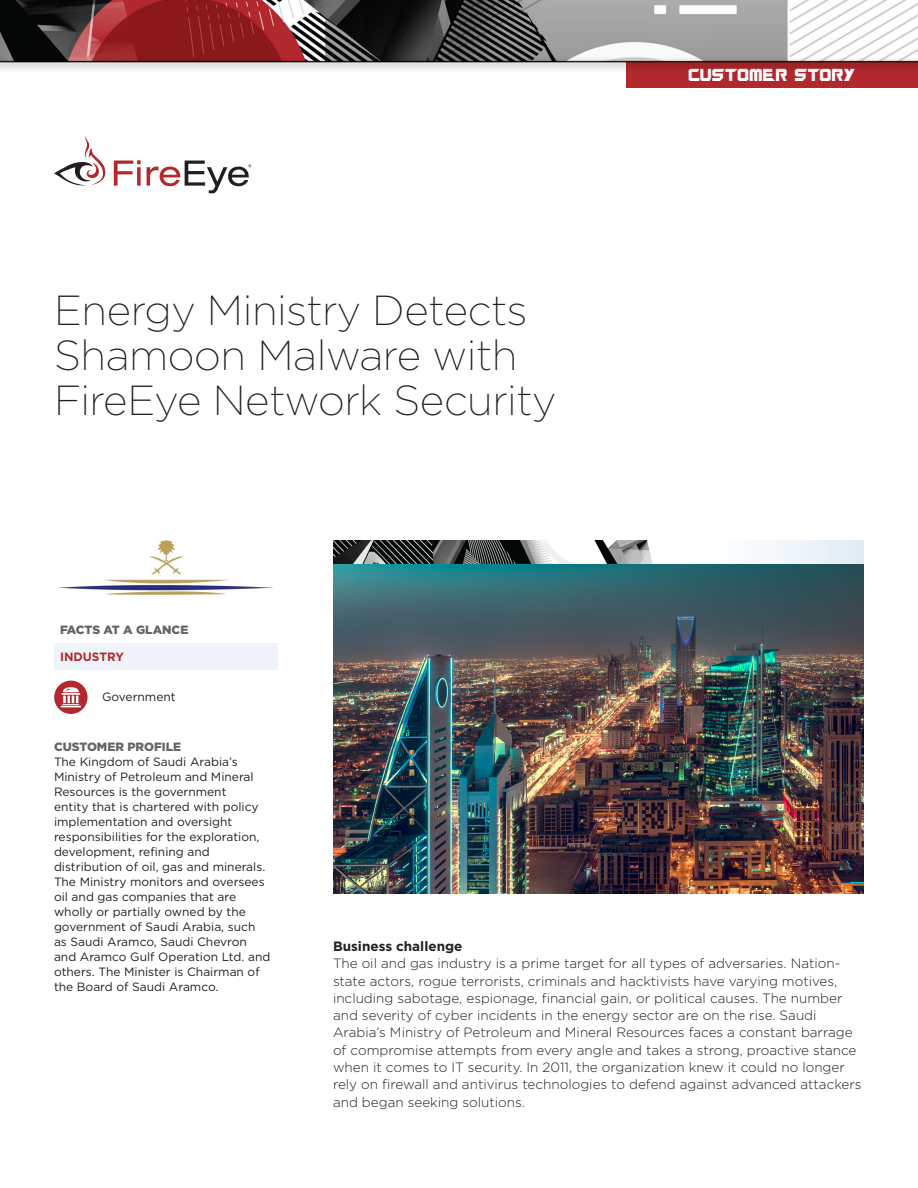
<style>
.page{position:relative;width:918px;height:1188px;background:#fff}
.page>*{position:absolute;margin:0;border:0;box-sizing:border-box;transform-origin:0 0}
.t1{font:200 42px/45px "Gotham";letter-spacing:-.01em;color:#231f20}
.Body_Text_9_12{font:300 13.5px/17.4px "Gotham";color:#231f20}
.Subhead_Level_1{font:700 13.5px "Gotham";color:#231f20}
.t2{font:12.15px "Guardians";color:#fff}
.Sidebar__Body_text{font:12px/15px "Gotham";color:#231f20}
.Sidebar__subhead_red{font:900 12px "Gotham";color:#656565}
.t3{font:700 12px "Gotham";color:#b3282d}
</style>
<div class="page">
<img style="left:0;top:0;width:918px;height:57px">
<div style="left:627px;top:62px;width:291px;height:26px;background:#b3282d"></div>
<div style="left:0;top:57px;width:918px;height:16px;background:#231f20;opacity:.75"></div>
<hr style="left:0;top:61px;width:918px;height:1px;background:#231f20">
<svg style="left:114px;top:160px;width:27px;height:26px"></svg>
<svg style="left:54px;top:136px;width:52px;height:50px"></svg>
<svg style="left:147px;top:161px;width:104px;height:32px"></svg>
<img style="left:333px;top:564px;width:530px;height:329px">
<img style="left:333px;top:540px;width:531px;height:24px">
<div style="left:54px;top:643px;width:224px;height:27px;background:#eff4fa"></div>
<div style="left:54px;top:681px;width:34px;height:33px;background:#b3282d;border-radius:50%"></div>
<svg style="left:61px;top:687px;width:20px;height:20px"></svg>
<img style="left:58px;top:540px;width:215px;height:56px">
<p class="t1" style="left:54px;top:286px;width:504px">Energy Ministry Detects<br>Shamoon Malware with<br>FireEye Network Security</p>
<p class="Sidebar__subhead_red" style="left:60px;top:621px;width:130px">FACTS AT A GLANCE</p>
<p class="t3" style="left:60px;top:649px;width:66px">INDUSTRY</p>
<p class="Sidebar__Body_text" style="left:102px;top:689px;width:75px">Government</p>
<p class="t2" style="left:689px;top:67px;width:169px">CUSTOMER STORY</p>
<p class="Sidebar__subhead_red" style="left:54px;top:738px;width:129px">CUSTOMER PROFILE</p>
<p class="Sidebar__Body_text" style="left:54px;top:754px;width:218px">The Kingdom of Saudi Arabia’s<br>Ministry of Petroleum and Mineral<br>Resources is the government<br>entity that is chartered with policy implementation and oversight responsibilities for the exploration, development, refining and distribution of oil, gas and minerals.<br>The Ministry monitors and oversees oil and gas companies that are wholly or partially owned by the government of Saudi Arabia, such as Saudi Aramco, Saudi Chevron and Aramco Gulf Operation Ltd. and others. The Minister is Chairman of the Board of Saudi Aramco.</p>
<p class="Subhead_Level_1" style="left:333px;top:937px;width:131px">Business challenge</p>
<p class="Body_Text_9_12" style="left:333px;top:954px;width:530px">The oil and gas industry is a prime target for all types of adversaries. Nation&shy;state actors, rogue terrorists, criminals and hacktivists have varying motives, including sabotage, espionage, financial gain, or political causes. The number and severity of cyber incidents in the energy sector are on the rise. Saudi Arabia’s Ministry of Petroleum and Mineral Resources faces a constant barrage of compromise attempts from every angle and takes a strong, proactive stance when it comes to IT security. In 2011, the organization knew it could no longer rely on firewall and antivirus technologies to defend against advanced attackers and began seeking solutions.</p>
</div>
